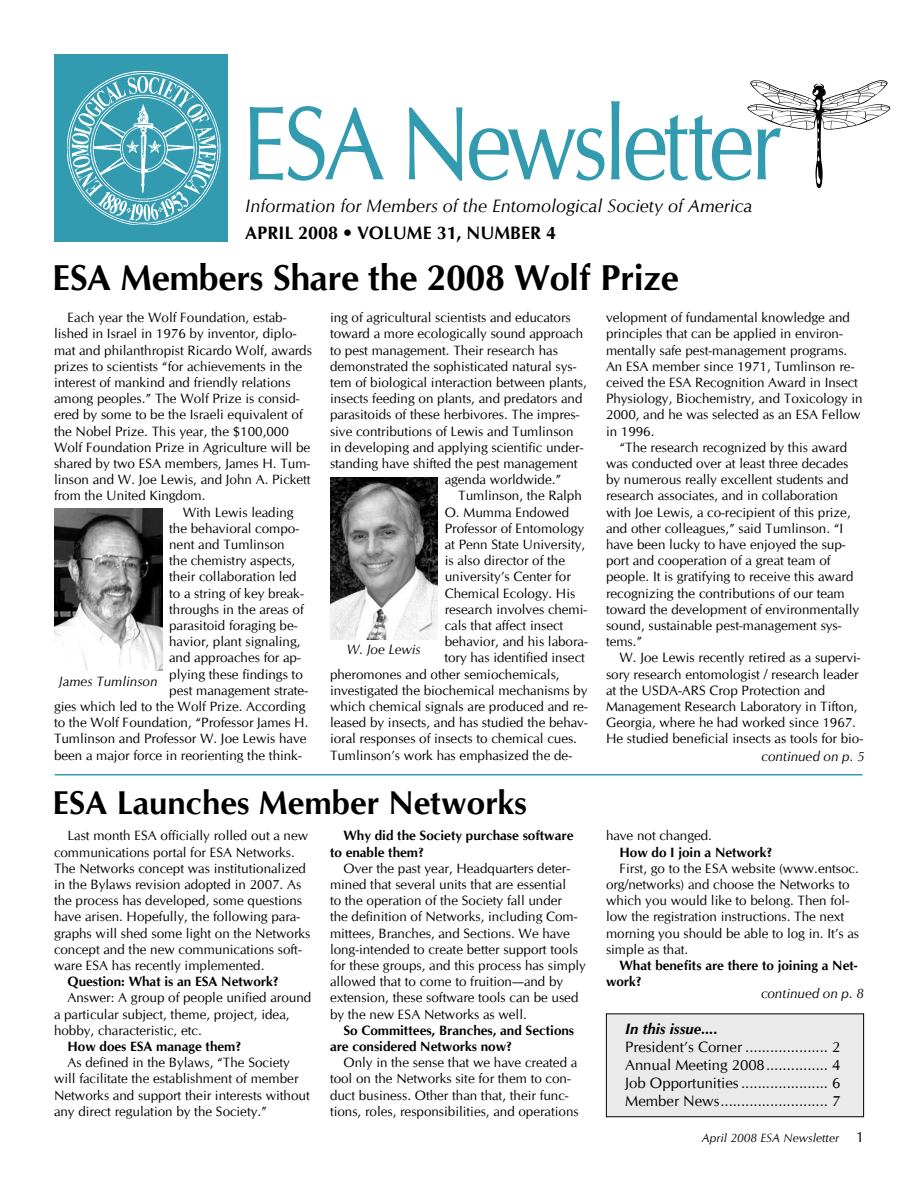
<style>
.page{position:relative;width:918px;height:1188px;background:#fff}
.page>*{position:absolute;margin:0;border:0;box-sizing:border-box;transform-origin:0 0}
.t1{font:105px "CG Omega";letter-spacing:-.06em;color:#339baf;scale:.88 1}
.t2{font:700 36px "CG Omega";letter-spacing:-.01em;color:#000}
.t3{font:700 33px "CG Omega";color:#000}
.t4{font:italic 18px "CG Omega";color:#000}
.t5{font:700 18px "CG Omega";color:#000}
.t6{font:15px/18px "CG Omega";color:#000;text-align:justify}
.t7{font:italic 700 15px "CG Omega";color:#000}
.t8{font:13.5px/16.2px "CG Omega";color:#000}
.t9{font:700 13.5px/16.2px "CG Omega";color:#000}
.t10{font:italic 13.5px "CG Omega";color:#000}
.t11{font:italic 12px "CG Omega";color:#000}
.s1{font-style:normal;font-size:15px}
</style>
<div class="page">
<div style="left:54px;top:55px;width:174px;height:187px;background:#339baf"></div>
<img style="left:67px;top:71px;width:153px;height:154px">
<div style="left:606px;top:1014px;width:258px;height:103px;background:#eaeaea"></div>
<div style="left:606px;top:1013px;width:258px;height:104px;border:1px solid #000"></div>
<img style="left:54px;top:508px;width:108px;height:162px">
<img style="left:330px;top:478px;width:108px;height:162px">
<hr style="left:55px;top:774px;width:808px;height:1px;background:#339baf">
<h1 class="t1" style="left:243px;top:81px;width:612px">ESA Newsletter</h1>
<h3 class="t4" style="left:245px;top:195px;width:509px">Information for Members of the Entomological Society of America</h3>
<h3 class="t5" style="left:245px;top:222px;width:312px">APRIL 2008 • VOLUME 31, NUMBER 4</h3>
<h2 class="t2" style="left:52px;top:255px;width:628px">ESA Members Share the 2008 Wolf Prize</h2>
<p class="t8" style="left:68px;top:310px;width:221px">Each year the Wolf Foundation, estab-</p>
<p class="t8" style="left:54px;top:326px;width:244px">lished in Israel in 1976 by inventor, diplo-</p>
<p class="t8" style="left:54px;top:342px;width:259px">mat and philanthropist Ricardo Wolf, awards</p>
<p class="t8" style="left:54px;top:358px;width:250px">prizes to scientists “for achievements in the</p>
<p class="t8" style="left:54px;top:374px;width:238px">interest of mankind and friendly relations</p>
<p class="t8" style="left:54px;top:391px;width:247px">among peoples.” The Wolf Prize is consid-</p>
<p class="t8" style="left:54px;top:407px;width:250px">ered by some to be the Israeli equivalent of</p>
<p class="t8" style="left:54px;top:423px;width:236px">the Nobel Prize. This year, the $100,000</p>
<p class="t8" style="left:54px;top:439px;width:258px">Wolf Foundation Prize in Agriculture will be</p>
<p class="t8" style="left:54px;top:455px;width:258px">shared by two ESA members, James H. Tum-</p>
<p class="t8" style="left:54px;top:472px;width:258px">linson and W. Joe Lewis, and John A. Pickett</p>
<p class="t8" style="left:54px;top:488px;width:153px">from the United Kingdom.</p>
<p class="t8" style="left:183px;top:504px;width:112px">With Lewis leading</p>
<p class="t8" style="left:169px;top:520px;width:131px">the behavioral compo-</p>
<p class="t8" style="left:169px;top:536px;width:117px">nent and Tumlinson</p>
<p class="t8" style="left:169px;top:553px;width:128px">the chemistry aspects,</p>
<p class="t8" style="left:169px;top:569px;width:129px">their collaboration led</p>
<p class="t8" style="left:169px;top:585px;width:136px">to a string of key break-</p>
<p class="t8" style="left:169px;top:601px;width:136px">throughs in the areas of</p>
<p class="t8" style="left:169px;top:617px;width:130px">parasitoid foraging be-</p>
<p class="t8" style="left:169px;top:634px;width:133px">havior, plant signaling,</p>
<p class="t8" style="left:169px;top:650px;width:133px">and approaches for ap-</p>
<p class="t8" style="left:169px;top:666px;width:135px">plying these findings to</p>
<p class="t8" style="left:169px;top:682px;width:140px">pest management strate-</p>
<p class="t8" style="left:54px;top:698px;width:253px">gies which led to the Wolf Prize. According</p>
<p class="t8" style="left:54px;top:715px;width:256px">to the Wolf Foundation, “Professor James H.</p>
<p class="t8" style="left:54px;top:731px;width:254px">Tumlinson and Professor W. Joe Lewis have</p>
<p class="t8" style="left:54px;top:747px;width:249px">been a major force in reorienting the think-</p>
<p class="t8" style="left:606px;top:310px;width:258px">velopment of fundamental knowledge and principles that can be applied in environ&shy;mentally safe pest-management programs.<br>An ESA member since 1971, Tumlinson re&shy;ceived the ESA Recognition Award in Insect Physiology, Biochemistry, and Toxicology in 2000, and he was selected as an ESA Fellow in 1996.</p>
<p class="t8" style="left:606px;top:439px;width:255px;text-indent:14px">“The research recognized by this award was conducted over at least three decades by numerous really excellent students and research associates, and in collaboration with Joe Lewis, a co-recipient of this prize, and other colleagues,” said Tumlinson. “I have been lucky to have enjoyed the sup&shy;port and cooperation of a great team of people. It is gratifying to receive this award recognizing the contributions of our team toward the development of environmentally sound, sustainable pest-management sys&shy;tems.”</p>
<p class="t8" style="left:606px;top:650px;width:259px;text-indent:14px">W. Joe Lewis recently retired as a supervi&shy;sory research entomologist / research leader at the USDA-ARS Crop Protection and Management Research Laboratory in Tifton, Georgia, where he had worked since 1967.<br>He studied beneficial insects as tools for bio-</p>
<p class="t8" style="left:330px;top:310px;width:242px">ing of agricultural scientists and educators</p>
<p class="t8" style="left:330px;top:326px;width:255px">toward a more ecologically sound approach</p>
<p class="t8" style="left:330px;top:342px;width:229px">to pest management. Their research has</p>
<p class="t8" style="left:330px;top:358px;width:248px">demonstrated the sophisticated natural sys-</p>
<p class="t8" style="left:330px;top:374px;width:258px">tem of biological interaction between plants,</p>
<p class="t8" style="left:330px;top:391px;width:254px">insects feeding on plants, and predators and</p>
<p class="t8" style="left:330px;top:407px;width:251px">parasitoids of these herbivores. The impres-</p>
<p class="t8" style="left:330px;top:423px;width:245px">sive contributions of Lewis and Tumlinson</p>
<p class="t8" style="left:330px;top:439px;width:255px">in developing and applying scientific under-</p>
<p class="t8" style="left:330px;top:455px;width:249px">standing have shifted the pest management</p>
<p class="t8" style="left:445px;top:472px;width:118px">agenda worldwide.”</p>
<p class="t8" style="left:458px;top:488px;width:125px">Tumlinson, the Ralph</p>
<p class="t8" style="left:445px;top:504px;width:126px">O. Mumma Endowed</p>
<p class="t8" style="left:445px;top:520px;width:141px">Professor of Entomology</p>
<p class="t8" style="left:445px;top:536px;width:142px">at Penn State University,</p>
<p class="t8" style="left:445px;top:553px;width:122px">is also director of the</p>
<p class="t8" style="left:445px;top:569px;width:128px">university’s Center for</p>
<p class="t8" style="left:445px;top:585px;width:132px">Chemical Ecology. His</p>
<p class="t8" style="left:445px;top:601px;width:144px">research involves chemi-</p>
<p class="t8" style="left:445px;top:617px;width:120px">cals that affect insect</p>
<p class="t8" style="left:445px;top:634px;width:145px">behavior, and his labora-</p>
<p class="t8" style="left:444px;top:650px;width:142px">tory has identified insect</p>
<p class="t8" style="left:330px;top:666px;width:231px">pheromones and other semiochemicals,</p>
<p class="t8" style="left:330px;top:682px;width:259px">investigated the biochemical mechanisms by</p>
<p class="t8" style="left:330px;top:698px;width:259px">which chemical signals are produced and re-</p>
<p class="t8" style="left:330px;top:715px;width:259px">leased by insects, and has studied the behav-</p>
<p class="t8" style="left:330px;top:731px;width:249px">ioral responses of insects to chemical cues.</p>
<p class="t8" style="left:330px;top:747px;width:244px">Tumlinson’s work has emphasized the de-</p>
<p class="t10" style="left:347px;top:641px;width:76px">W. Joe Lewis</p>
<p class="t10" style="left:59px;top:673px;width:100px">James Tumlinson</p>
<p class="t10" style="left:762px;top:748px;width:104px">continued on p. 5</p>
<h3 class="t3" style="left:52px;top:781px;width:476px">ESA Launches Member Networks</h3>
<p class="t9" style="left:330px;top:828px;width:245px;text-indent:14px">Why did the Society purchase software to enable them?</p>
<p class="t8" style="left:330px;top:860px;width:257px;text-indent:14px">Over the past year, Headquarters deter&shy;mined that several units that are essential<br>to the operation of the Society fall under<br>the definition of Networks, including Com&shy;mittees, Branches, and Sections. We have long-intended to create better support tools for these groups, and this process has simply allowed that to come to fruition—and by extension, these software tools can be used by the new ESA Networks as well.</p>
<p class="t9" style="left:330px;top:1022px;width:246px;text-indent:14px">So Committees, Branches, and Sections are considered Networks now?</p>
<p class="t8" style="left:330px;top:1055px;width:250px;text-indent:14px">Only in the sense that we have created a tool on the Networks site for them to con&shy;duct business. Other than that, their func&shy;tions, roles, responsibilities, and operations</p>
<p class="t8" style="left:54px;top:828px;width:258px;text-indent:14px">Last month ESA officially rolled out a new communications portal for ESA Networks.<br>The Networks concept was institutionalized in the Bylaws revision adopted in 2007. As the process has developed, some questions have arisen. Hopefully, the following para&shy;graphs will shed some light on the Networks concept and the new communications soft&shy;ware ESA has recently implemented.</p>
<p class="t9" style="left:68px;top:974px;width:213px">Question: What is an ESA Network?</p>
<p class="t8" style="left:54px;top:990px;width:259px;text-indent:14px">Answer: A group of people unified around a particular subject, theme, project, idea, hobby, characteristic, etc.</p>
<p class="t9" style="left:68px;top:1038px;width:175px">How does ESA manage them?</p>
<p class="t8" style="left:54px;top:1055px;width:257px;text-indent:14px">As defined in the Bylaws, “The Society will facilitate the establishment of member Networks and support their interests without any direct regulation by the Society.”</p>
<p class="t8" style="left:606px;top:828px;width:107px">have not changed.</p>
<p class="t9" style="left:620px;top:844px;width:154px">How do I join a Network?</p>
<p class="t8" style="left:606px;top:860px;width:255px;text-indent:14px">First, go to the ESA website (www.entsoc. org/networks) and choose the Networks to which you would like to belong. Then fol&shy;low the registration instructions. The next morning you should be able to log in. It’s as simple as that.</p>
<p class="t9" style="left:606px;top:957px;width:253px;text-indent:14px">What benefits are there to joining a Net&shy;work?</p>
<p class="t10" style="left:761px;top:985px;width:104px">continued on p. 8</p>
<p class="t7" style="left:625px;top:1020px;width:94px">In this issue....</p>
<p class="t6" style="left:625px;top:1038px;width:217px">President’s Corner .................... 2<br>Annual Meeting 2008 ............... 4<br>Job Opportunities ..................... 6<br>Member News .......................... 7</p>
<p class="t11" style="left:702px;top:1130px;width:164px">April 2008 ESA Newsletter <span class="s1">1</span></p>
</div>
